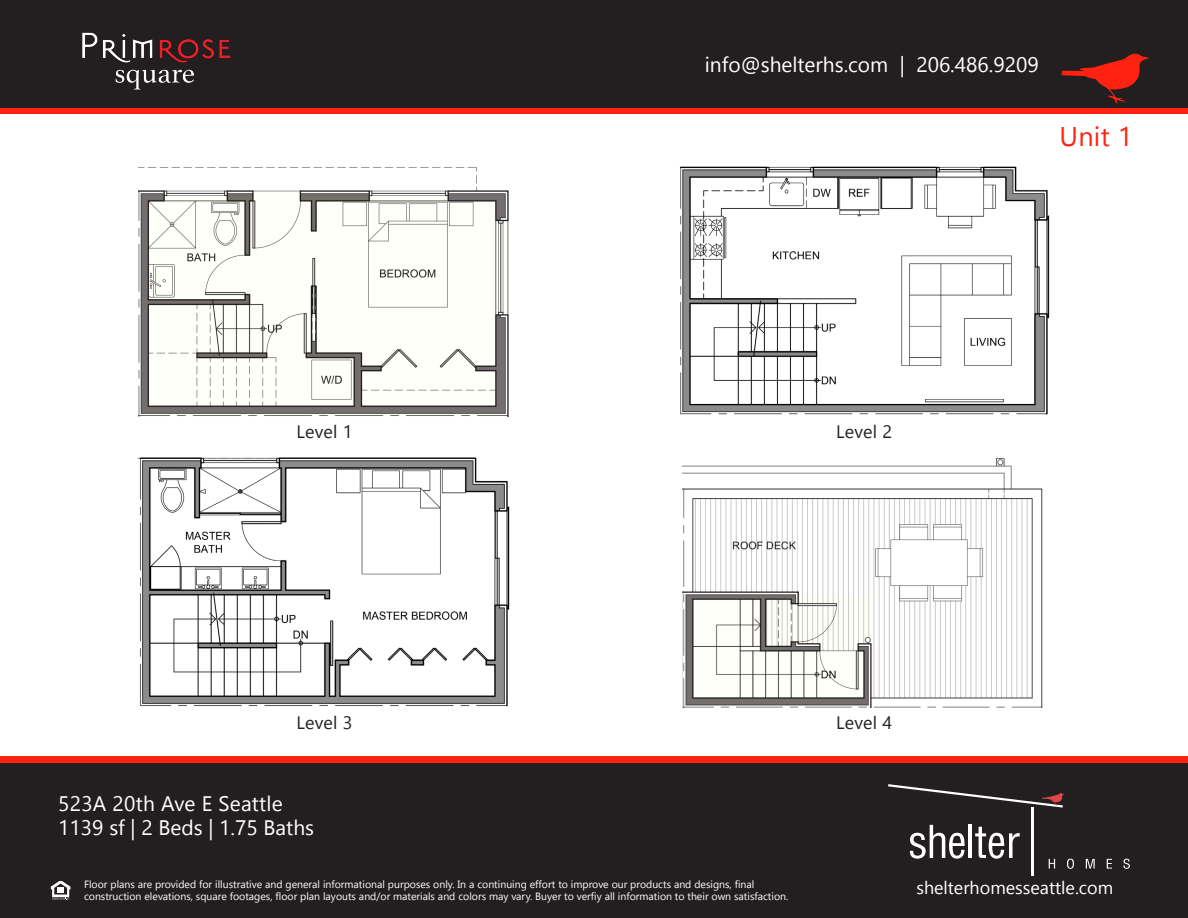
<style>
.page{position:relative;width:1188px;height:918px;background:#fff}
.page>*{position:absolute;margin:0;border:0;box-sizing:border-box;transform-origin:0 0}
.t1{font:27px "Gadugi";color:#ff2210}
.t2{font:21px/23.9px "Gadugi";color:#fff}
.t3{font:18px "Gadugi";letter-spacing:.01em;color:#231f20}
.t4{font:18px "Gadugi";color:#fff}
.t5{font:10.5px/12.6px "Gadugi";color:#fff}
</style>
<div class="page">
<div style="left:0;top:106px;width:1188px;height:8px;background:#ff2210"></div>
<div style="left:0;top:0;width:1188px;height:108px;background:#231f20"></div>
<svg style="left:0;top:757px;width:1188px;height:7px;background:#df2112"></svg>
<div style="left:0;top:764px;width:1188px;height:154px;background:#231f20"></div>
<svg style="left:51px;top:881px;width:19px;height:19px"></svg>
<img style="left:139px;top:167px;width:370px;height:250px">
<svg style="left:910px;top:825px;width:55px;height:34px"></svg>
<hr style="left:969px;top:825px;width:3px;height:33px;background:#fff">
<svg style="left:975px;top:827px;width:45px;height:32px"></svg>
<svg style="left:1049px;top:859px;width:6px;height:10px"></svg>
<svg style="left:1067px;top:859px;width:7px;height:10px"></svg>
<svg style="left:1086px;top:859px;width:9px;height:10px"></svg>
<svg style="left:1107px;top:859px;width:5px;height:10px"></svg>
<svg style="left:1123px;top:859px;width:7px;height:10px"></svg>
<hr style="left:1032px;top:807px;width:2px;height:68px;background:#fff">
<svg style="left:888px;top:784px;width:177px;height:24px"></svg>
<svg style="left:1061px;top:53px;width:88px;height:51px"></svg>
<img style="left:82px;top:34px;width:149px;height:55px">
<img style="left:679px;top:166px;width:371px;height:249px">
<img style="left:137px;top:457px;width:373px;height:250px">
<img style="left:683px;top:458px;width:360px;height:250px">
<h2 class="t2" style="left:705px;top:51px;width:335px">info@shelterhs.com | 206.486.9209</h2>
<h1 class="t1" style="left:1060px;top:117px;width:74px">Unit 1</h1>
<h3 class="t3" style="left:297px;top:418px;width:57px">Level 1</h3>
<h3 class="t3" style="left:836px;top:418px;width:57px">Level 2</h3>
<h3 class="t3" style="left:297px;top:709px;width:57px">Level 3</h3>
<h3 class="t3" style="left:836px;top:709px;width:57px">Level 4</h3>
<h2 class="t2" style="left:58px;top:791px;width:257px">523A 20th Ave E Seattle<br>1139 sf | 2 Beds | 1.75 Baths</h2>
<p class="t5" style="left:84px;top:877px;width:706px">Floor plans are provided for illustrative and general informational purposes only. In a continuing effort to improve our products and designs, final construction elevations, square footages, floor plan layouts and/or materials and colors may vary. Buyer to verfiy all information to their own satisfaction.</p>
<h3 class="t4" style="left:916px;top:875px;width:198px">shelterhomesseattle.com</h3>
</div>
